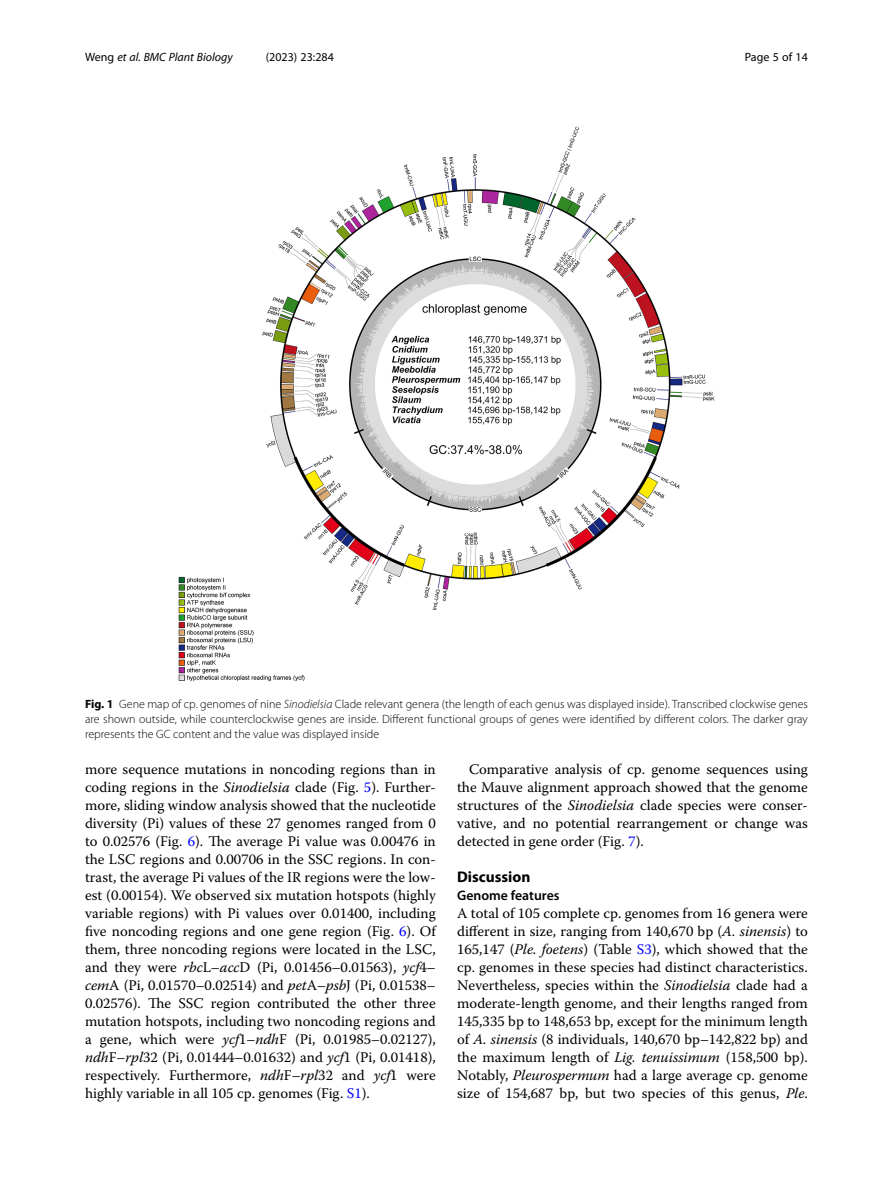
<style>
.page{position:relative;width:893px;height:1191px;background:#fff}
.page>*{position:absolute;margin:0;border:0;box-sizing:border-box;transform-origin:0 0}
.Head_1{font:700 15.45px "Myriad Pro";color:#000}
.Body_Text{font:14.7px/18px "Warnock Pro";color:#000;text-align:justify}
.Body_Text_Indent{font:14.7px/18px "Warnock Pro";color:#000;text-align:justify}
.Head_2_After_1{font:600 13.8px "Myriad Pro";color:#000}
.Figure_Caption{font:300 12px/15px "Myriad Pro";color:#000;text-align:justify}
.t1{font:italic 12px "Myriad Pro";color:#000}
.t2{font:12px "Myriad Pro";color:#000}
.s1{font-style:normal}
.s2{font-weight:700}
.s3{font-style:italic}
.s4{color:#00f}
</style>
<div class="page">
<img style="left:178px;top:126px;width:536px;height:555px">
<p class="t1" style="left:85px;top:50px;width:149px"><span class="s1">Weng</span> et al. BMC Plant Biology</p>
<p class="t2" style="left:266px;top:50px;width:70px">(2023) 23:284</p>
<p class="t2" style="left:745px;top:50px;width:65px">Page 5 of 14</p>
<p class="Figure_Caption" style="left:85px;top:697px;width:724px"><span class="s2">Fig. 1</span> Gene map of cp. genomes of nine <span class="s3">Sinodielsia</span> Clade relevant genera (the length of each genus was displayed inside). Transcribed clockwise genes are shown outside, while counterclockwise genes are inside. Different functional groups of genes were identified by different colors. The darker gray represents the GC content and the value was displayed inside</p>
<p class="Body_Text" style="left:85px;top:760px;width:352px">more sequence mutations in noncoding regions than in coding regions in the <span class="s3">Sinodielsia</span> clade (Fig. <span class="s4">5</span>). Further&shy;more, sliding window analysis showed that the nucleotide diversity (Pi) values of these 27 genomes ranged from 0 to 0.02576 (Fig. <span class="s4">6</span>). The average Pi value was 0.00476 in the LSC regions and 0.00706 in the SSC regions. In con&shy;trast, the average Pi values of the IR regions were the low&shy;est (0.00154). We observed six mutation hotspots (highly variable regions) with Pi values over 0.01400, including five noncoding regions and one gene region (Fig. <span class="s4">6</span>). Of them, three noncoding regions were located in the LSC, and they were <span class="s3">rbc</span>L–<span class="s3">acc</span>D (Pi, 0.01456–0.01563), <span class="s3">ycf</span>4– <span class="s3">cem</span>A (Pi, 0.01570–0.02514) and <span class="s3">pet</span>A–<span class="s3">psb</span>J (Pi, 0.01538– 0.02576). The SSC region contributed the other three mutation hotspots, including two noncoding regions and a gene, which were <span class="s3">ycf</span>1–<span class="s3">ndh</span>F (Pi, 0.01985–0.02127), <span class="s3">ndh</span>F–<span class="s3">rpl</span>32 (Pi, 0.01444–0.01632) and <span class="s3">ycf</span>1 (Pi, 0.01418), respectively. Furthermore, <span class="s3">ndh</span>F–<span class="s3">rpl</span>32 and <span class="s3">ycf</span>1 were highly variable in all 105 cp. genomes (Fig. <span class="s4">S1</span>).</p>
<p class="Body_Text_Indent" style="left:457px;top:760px;width:352px;text-indent:12px">Comparative analysis of cp. genome sequences using the Mauve alignment approach showed that the genome structures of the <span class="s3">Sinodielsia</span> clade species were conser&shy;vative, and no potential rearrangement or change was detected in gene order (Fig. <span class="s4">7</span>).</p>
<p class="Head_1" style="left:457px;top:867px;width:75px">Discussion</p>
<p class="Head_2_After_1" style="left:457px;top:887px;width:104px">Genome features</p>
<p class="Body_Text" style="left:457px;top:904px;width:352px">A total of 105 complete cp. genomes from 16 genera were different in size, ranging from 140,670 bp (<span class="s3">A. sinensis</span>) to 165,147 (<span class="s3">Ple. foetens</span>) (Table <span class="s4">S3</span>), which showed that the cp. genomes in these species had distinct characteristics.<br>Nevertheless, species within the <span class="s3">Sinodielsia</span> clade had a moderate-length genome, and their lengths ranged from 145,335 bp to 148,653 bp, except for the minimum length of <span class="s3">A. sinensis</span> (8 individuals, 140,670 bp–142,822 bp) and the maximum length of <span class="s3">Lig. tenuissimum</span> (158,500 bp).<br>Notably, <span class="s3">Pleurospermum</span> had a large average cp. genome size of 154,687 bp, but two species of this genus, <span class="s3">Ple</span>.</p>
</div>
